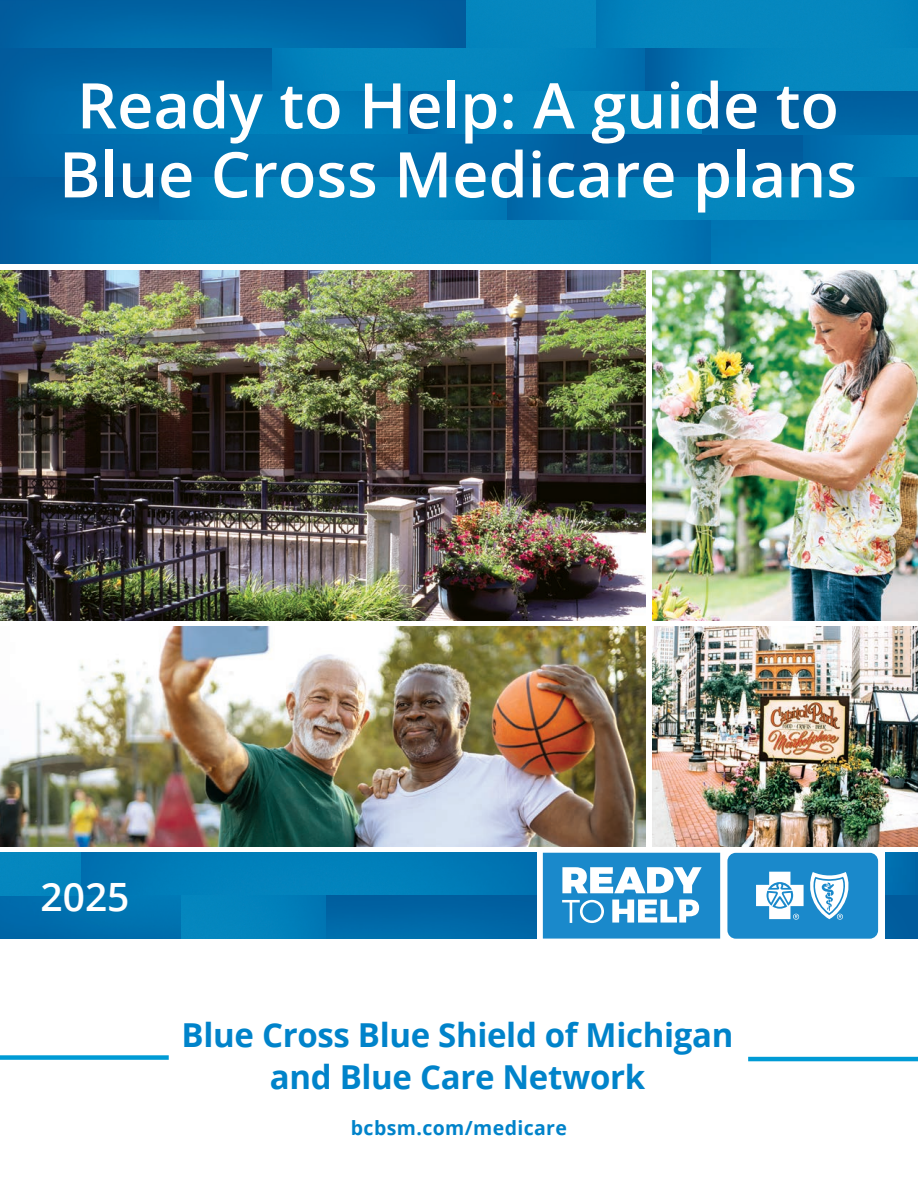
<style>
.page{position:relative;width:918px;height:1188px;background:#fff}
.page>*{position:absolute;margin:0;border:0;box-sizing:border-box;transform-origin:0 0}
.t1{font:600 63px/69px "Open Sans";color:#fff}
.t2{font:600 39px "Open Sans";color:#fff}
.t3{font:700 33px/42px "Open Sans";letter-spacing:-.01em;color:#0083ca;text-align:center}
.t4{font:700 19.5px "Open Sans";letter-spacing:.02em;color:#0083ca}
</style>
<div class="page">
<img style="left:0;top:0;width:918px;height:263px">
<img style="left:0;top:271px;width:646px;height:350px">
<img style="left:652px;top:271px;width:266px;height:350px">
<img style="left:0;top:627px;width:646px;height:220px">
<img style="left:652px;top:627px;width:266px;height:220px">
<img style="left:886px;top:853px;width:32px;height:86px">
<img style="left:80px;top:853px;width:457px;height:43px">
<img style="left:325px;top:896px;width:212px;height:43px">
<svg style="left:727px;top:853px;width:151px;height:86px;background:#459fd4"></svg>
<svg style="left:543px;top:853px;width:177px;height:86px"></svg>
<img style="left:0;top:896px;width:325px;height:43px">
<div style="left:0;top:853px;width:80px;height:43px;background:#0486be"></div>
<div style="left:0;top:1055px;width:169px;height:5px;background:#009bd5"></div>
<hr style="left:748px;top:1057px;width:170px;height:4px;background:#009bd5">
<p class="t1" style="left:59px;top:70px;width:800px">Ready to Help: A guide to<br>Blue Cross Medicare plans</p>
<p class="t2" style="left:40px;top:870px;width:91px">2025</p>
<p class="t3" style="left:182px;top:1013px;width:553px">Blue Cross Blue Shield of Michigan and Blue Care Network</p>
<p class="t4" style="left:351px;top:1114px;width:218px">bcbsm.com/medicare</p>
</div>
